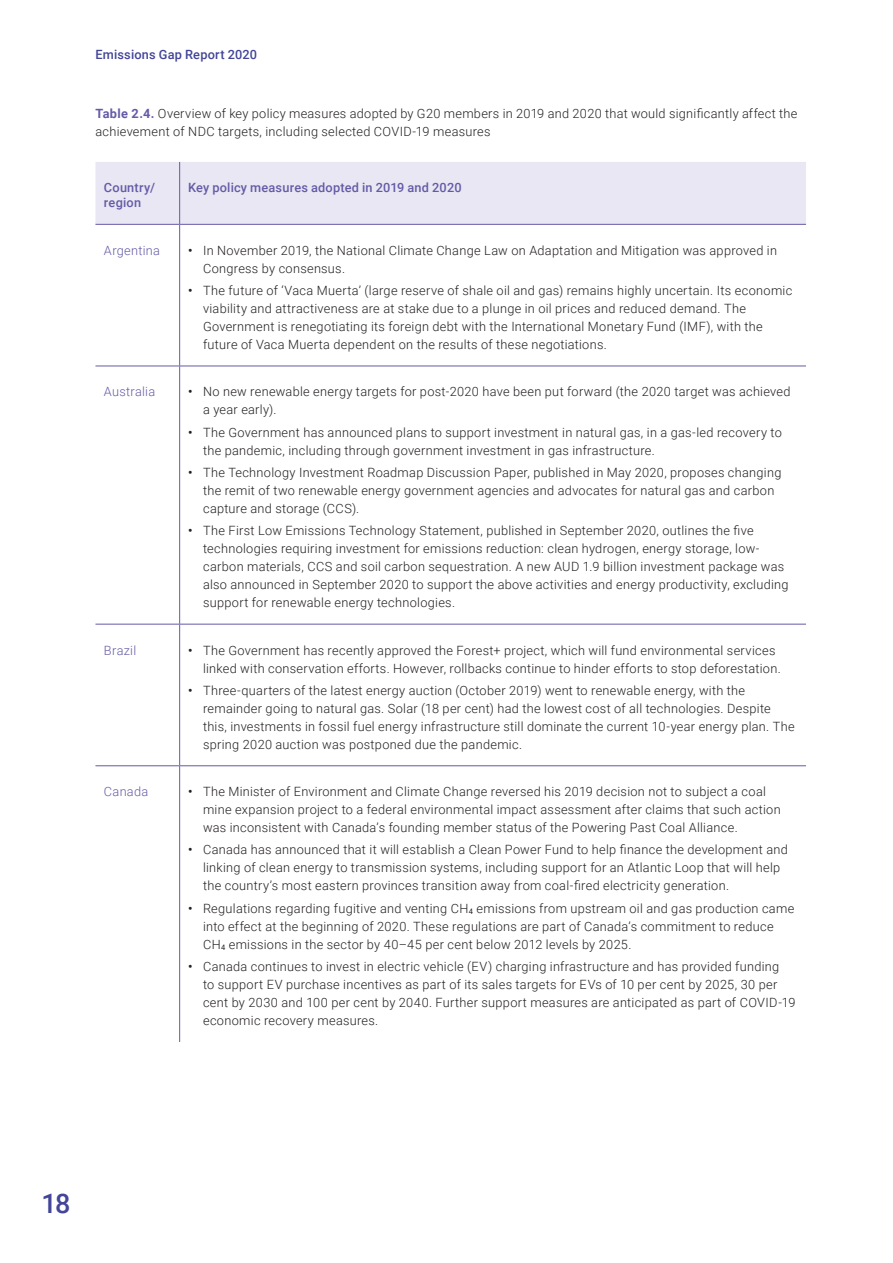
<style>
.page{position:relative;width:893px;height:1263px;background:#fff}
.page>*{position:absolute;margin:0;border:0;box-sizing:border-box;transform-origin:0 0}
.t1{font:500 27px "Roboto";color:#434599}
.I1_Table{font:300 12.75px/18px "Roboto";letter-spacing:.02em;color:#231f20}
.Table_heading_GREP{font:500 12.75px/15px "Roboto";letter-spacing:.015em;color:#645ba7}
.Left_cell_GREP{font:300 12.75px "Roboto";letter-spacing:.02em;color:#645ba7}
.t2{font:500 12.75px "Roboto";letter-spacing:.015em;color:#434599}
.s1{font-weight:700;color:#645ba7}
.s2{font-weight:500}
</style>
<div class="page">
<div style="left:95px;top:162px;width:711px;height:62px;background:#e9e7f3"></div>
<hr style="left:179px;top:162px;width:1px;height:62px;background:#645ba7">
<hr style="left:179px;top:225px;width:1px;height:141px;background:#645ba7">
<hr style="left:95px;top:366px;width:85px;height:1px;background:#645ba7">
<hr style="left:180px;top:366px;width:626px;height:1px;background:#645ba7">
<hr style="left:179px;top:366px;width:1px;height:258px;background:#645ba7">
<hr style="left:95px;top:624px;width:85px;height:1px;background:#645ba7">
<hr style="left:180px;top:624px;width:626px;height:1px;background:#645ba7">
<hr style="left:179px;top:624px;width:1px;height:141px;background:#645ba7">
<hr style="left:95px;top:765px;width:85px;height:1px;background:#645ba7">
<hr style="left:180px;top:765px;width:626px;height:1px;background:#645ba7">
<hr style="left:179px;top:766px;width:1px;height:276px;background:#645ba7">
<hr style="left:95px;top:224px;width:85px;height:1px;background:#645ba7">
<hr style="left:180px;top:224px;width:626px;height:1px;background:#645ba7">
<p class="t2" style="left:95px;top:46px;width:163px">Emissions Gap Report 2020</p>
<p class="I1_Table" style="left:95px;top:104px;width:704px"><span class="s1">Table 2.4.</span> Overview of key policy measures adopted by G20 members in 2019 and 2020 that would significantly affect the achievement of NDC targets, including selected COVID-19 measures</p>
<p class="Table_heading_GREP" style="left:104px;top:180px;width:53px">Country/ region</p>
<p class="Table_heading_GREP" style="left:188px;top:180px;width:275px">Key policy measures adopted in 2019 and 2020</p>
<p class="Left_cell_GREP" style="left:104px;top:241px;width:58px">Argentina</p>
<p class="I1_Table" style="left:203px;top:241px;width:575px;text-indent:-15px"><span class="s2">•</span> In November 2019, the National Climate Change Law on Adaptation and Mitigation was approved in<br>Congress by consensus.</p>
<p class="I1_Table" style="left:203px;top:281px;width:591px;text-indent:-15px"><span class="s2">•</span> The future of ‘Vaca Muerta’ (large reserve of shale oil and gas) remains highly uncertain. Its economic viability and attractiveness are at stake due to a plunge in oil prices and reduced demand. The Government is renegotiating its foreign debt with the International Monetary Fund (IMF), with the future of Vaca Muerta dependent on the results of these negotiations.</p>
<p class="Left_cell_GREP" style="left:104px;top:383px;width:53px">Australia</p>
<p class="I1_Table" style="left:203px;top:382px;width:589px;text-indent:-15px"><span class="s2">•</span> No new renewable energy targets for post-2020 have been put forward (the 2020 target was achieved a year early).</p>
<p class="I1_Table" style="left:203px;top:423px;width:580px;text-indent:-15px"><span class="s2">•</span> The Government has announced plans to support investment in natural gas, in a gas-led recovery to the pandemic, including through government investment in gas infrastructure.</p>
<p class="I1_Table" style="left:203px;top:463px;width:580px;text-indent:-15px"><span class="s2">•</span> The Technology Investment Roadmap Discussion Paper, published in May 2020, proposes changing the remit of two renewable energy government agencies and advocates for natural gas and carbon capture and storage (CCS).</p>
<p class="I1_Table" style="left:203px;top:521px;width:587px;text-indent:-15px"><span class="s2">•</span> The First Low Emissions Technology Statement, published in September 2020, outlines the five technologies requiring investment for emissions reduction: clean hydrogen, energy storage, low&shy;carbon materials, CCS and soil carbon sequestration. A new AUD 1.9 billion investment package was also announced in September 2020 to support the above activities and energy productivity, excluding support for renewable energy technologies.</p>
<p class="Left_cell_GREP" style="left:104px;top:641px;width:34px">Brazil</p>
<p class="I1_Table" style="left:203px;top:640px;width:579px;text-indent:-15px"><span class="s2">•</span> The Government has recently approved the Forest+ project, which will fund environmental services linked with conservation efforts. However, rollbacks continue to hinder efforts to stop deforestation.</p>
<p class="I1_Table" style="left:203px;top:681px;width:593px;text-indent:-15px"><span class="s2">•</span> Three-quarters of the latest energy auction (October 2019) went to renewable energy, with the remainder going to natural gas. Solar (18 per cent) had the lowest cost of all technologies. Despite this, investments in fossil fuel energy infrastructure still dominate the current 10-year energy plan. The spring 2020 auction was postponed due the pandemic.</p>
<p class="Left_cell_GREP" style="left:104px;top:783px;width:46px">Canada</p>
<p class="I1_Table" style="left:203px;top:782px;width:579px;text-indent:-15px"><span class="s2">•</span> The Minister of Environment and Climate Change reversed his 2019 decision not to subject a coal mine expansion project to a federal environmental impact assessment after claims that such action was inconsistent with Canada’s founding member status of the Powering Past Coal Alliance.</p>
<p class="I1_Table" style="left:203px;top:840px;width:586px;text-indent:-15px"><span class="s2">•</span> Canada has announced that it will establish a Clean Power Fund to help finance the development and linking of clean energy to transmission systems, including support for an Atlantic Loop that will help the country’s most eastern provinces transition away from coal-fired electricity generation.</p>
<p class="I1_Table" style="left:203px;top:899px;width:593px;text-indent:-15px"><span class="s2">•</span> Regulations regarding fugitive and venting CH<sub>4</sub> emissions from upstream oil and gas production came into effect at the beginning of 2020. These regulations are part of Canada’s commitment to reduce<br>CH<sub>4</sub> emissions in the sector by 40–45 per cent below 2012 levels by 2025.</p>
<p class="I1_Table" style="left:203px;top:957px;width:594px;text-indent:-15px"><span class="s2">•</span> Canada continues to invest in electric vehicle (EV) charging infrastructure and has provided funding<br>to support EV purchase incentives as part of its sales targets for EVs of 10 per cent by 2025, 30 per cent by 2030 and 100 per cent by 2040. Further support measures are anticipated as part of COVID-19 economic recovery measures.</p>
<h1 class="t1" style="left:41px;top:1184px;width:31px">18</h1>
</div>
